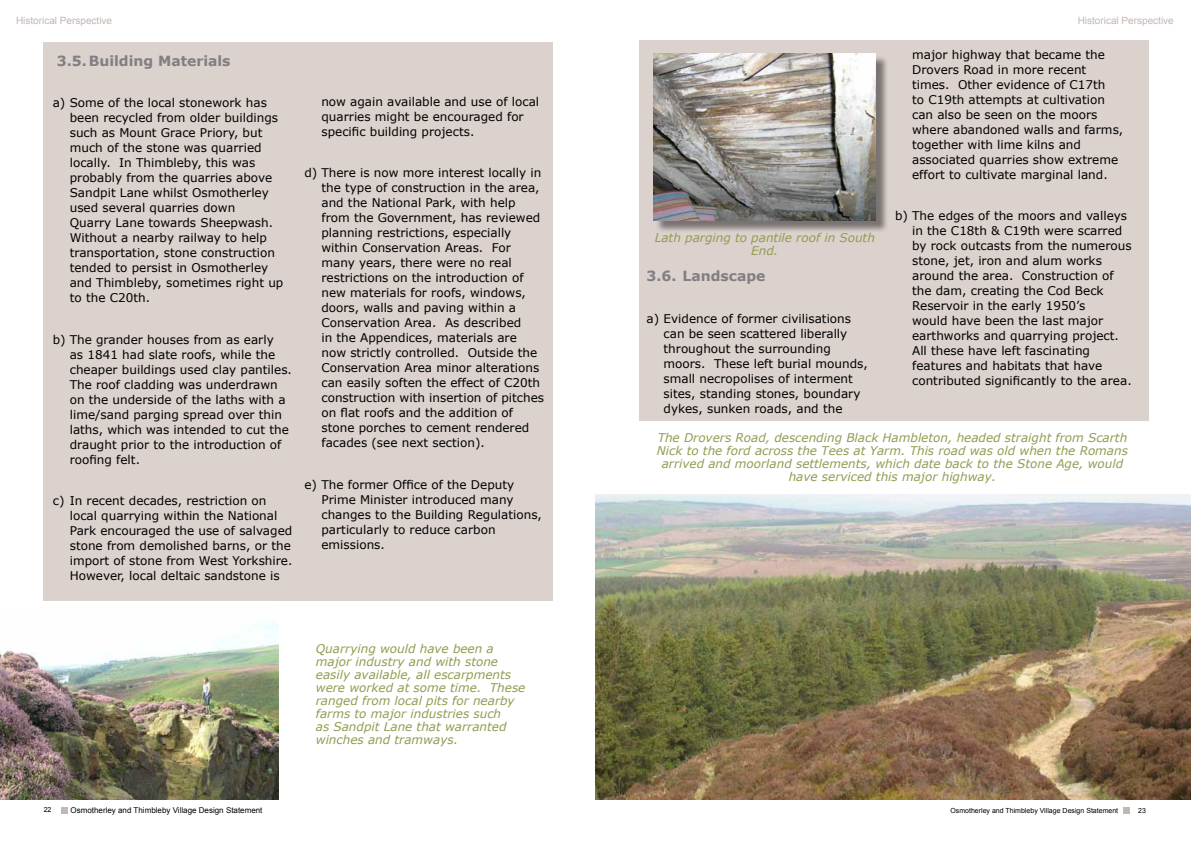
<style>
.page{position:relative;width:1191px;height:842px;background:#fff}
.page>*{position:absolute;margin:0;border:0;box-sizing:border-box;transform-origin:0 0}
.t1{font:700 14px "Verdana";color:#807f83}
.t2{font:12px/15px "Verdana";color:#000}
.t3{font:italic 12px/13px "Verdana";color:#949b50;text-align:center}
.t4{font:10px "Arial";color:#c3b7b1}
.t5{font:8px "Arial";color:#000}
.t6{font:7px "Arial";color:#000}
</style>
<div class="page">
<svg style="left:1124px;top:808px;width:6px;height:6px"></svg>
<svg style="left:62px;top:807px;width:6px;height:6px"></svg>
<div style="left:44px;top:43px;width:509px;height:558px;background:#dbd1cd"></div>
<div style="left:639px;top:41px;width:509px;height:380px;background:#dbd1cd"></div>
<img style="left:0;top:623px;width:279px;height:176px">
<img style="left:595px;top:495px;width:596px;height:304px">
<div style="left:655px;top:55px;width:233px;height:178px;background:#000;opacity:.45"></div>
<img style="left:654px;top:54px;width:222px;height:167px">
<p class="t4" style="left:16px;top:14px;width:98px">Historical Perspective</p>
<p class="t4" style="left:1077px;top:14px;width:98px">Historical Perspective</p>
<p class="t1" style="left:57px;top:51px;width:175px">3.5.Building Materials</p>
<p class="t2" style="left:70px;top:95px;width:215px;text-indent:-17px">a) Some of the local stonework has been recycled from older buildings such as Mount Grace Priory, but much of the stone was quarried locally. In Thimbleby, this was probably from the quarries above<br>Sandpit Lane whilst Osmotherley used several quarries down<br>Quarry Lane towards Sheepwash.<br>Without a nearby railway to help transportation, stone construction tended to persist in Osmotherley and Thimbleby, sometimes right up to the C20th.</p>
<p class="t2" style="left:70px;top:332px;width:224px;text-indent:-17px">b) The grander houses from as early<br>as 1841 had slate roofs, while the cheaper buildings used clay pantiles.<br>The roof cladding was underdrawn on the underside of the laths with a lime/sand parging spread over thin laths, which was intended to cut the draught prior to the introduction of roofing felt.</p>
<p class="t2" style="left:70px;top:493px;width:224px;text-indent:-17px">c) In recent decades, restriction on local quarrying within the National Park encouraged the use of salvaged stone from demolished barns, or the import of stone from West Yorkshire.<br>However, local deltaic sandstone is</p>
<p class="t2" style="left:321px;top:94px;width:219px">now again available and use of local quarries might be encouraged for specific building projects.</p>
<p class="t2" style="left:321px;top:165px;width:224px;text-indent:-17px">d) There is now more interest locally in the type of construction in the area, and the National Park, with help from the Government, has reviewed planning restrictions, especially within Conservation Areas. For many years, there were no real restrictions on the introduction of new materials for roofs, windows, doors, walls and paving within a Conservation Area. As described<br>in the Appendices, materials are now strictly controlled. Outside the Conservation Area minor alterations can easily soften the effect of C20th construction with insertion of pitches on flat roofs and the addition of stone porches to cement rendered facades (see next section).</p>
<p class="t2" style="left:321px;top:476px;width:222px;text-indent:-17px">e) The former Office of the Deputy<br>Prime Minister introduced many changes to the Building Regulations, particularly to reduce carbon emissions.</p>
<p class="t3" style="left:316px;top:642px;width:211px;text-align:left">Quarrying would have been a major industry and with stone easily available, all escarpments were worked at some time. These ranged from local pits for nearby farms to major industries such<br>as Sandpit Lane that warranted winches and tramways.</p>
<p class="t3" style="left:655px;top:231px;width:222px">Lath parging to pantile roof in South<br>End.</p>
<h3 class="t1" style="left:646px;top:266px;width:120px">3.6. Landscape</h3>
<p class="t2" style="left:663px;top:311px;width:206px;text-indent:-17px">a) Evidence of former civilisations can be seen scattered liberally throughout the surrounding moors. These left burial mounds, small necropolises of interment sites, standing stones, boundary dykes, sunken roads, and the</p>
<p class="t2" style="left:912px;top:47px;width:213px">major highway that became the<br>Drovers Road in more recent times. Other evidence of C17th<br>to C19th attempts at cultivation can also be seen on the moors where abandoned walls and farms, together with lime kilns and associated quarries show extreme effort to cultivate marginal land.</p>
<p class="t2" style="left:912px;top:208px;width:221px;text-indent:-17px">b) The edges of the moors and valleys in the C18th &amp; C19th were scarred by rock outcasts from the numerous stone, jet, iron and alum works around the area. Construction of the dam, creating the Cod Beck<br>Reservoir in the early 1950’s<br>would have been the last major earthworks and quarrying project.<br>All these have left fascinating features and habitats that have contributed significantly to the area.</p>
<p class="t3" style="left:657px;top:431px;width:472px">The Drovers Road, descending Black Hambleton, headed straight from Scarth Nick to the ford across the Tees at Yarm. This road was old when the Romans arrived and moorland settlements, which date back to the Stone Age, would have serviced this major highway.</p>
<p class="t5" style="left:71px;top:805px;width:193px">Osmotherley and Thimbleby Village Design Statement</p>
<p class="t6" style="left:950px;top:806px;width:169px">Osmotherley and Thimbleby Village Design Statement</p>
<p class="t6" style="left:44px;top:805px;width:9px">22</p>
<p class="t6" style="left:1138px;top:806px;width:9px">23</p>
</div>
